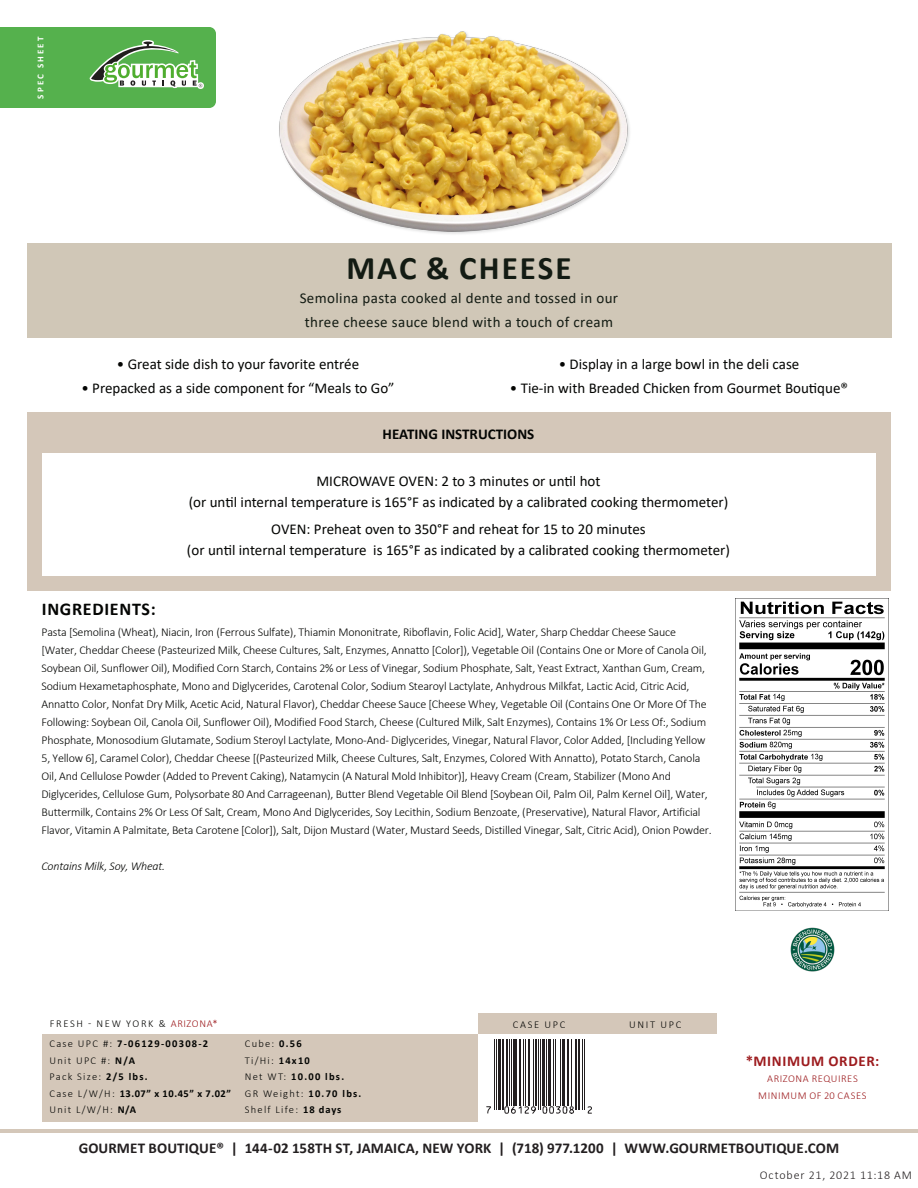
<style>
.page{position:relative;width:918px;height:1188px;background:#fff}
.page>*{position:absolute;margin:0;border:0;box-sizing:border-box;transform-origin:0 0}
.Product_Name{font:700 33px "Calibri";letter-spacing:.065em;color:#131b13}
.product_description{font:700 18px "Calibri";letter-spacing:.04em;color:#040503}
.product_description-2{font:15px "Calibri";color:#040503}
.t1{font:700 15px "Calibri";letter-spacing:.005em;color:#231f20}
.product_description-3{font:15px/24px "Calibri";letter-spacing:.025em;color:#131b13;text-align:center}
.product_description-4{font:700 15px "Calibri";color:#040503}
.product_description-5{font:700 15px "Calibri";letter-spacing:.045em;color:#9d1c1f}
.product_description-6{font:300 12px/18px "Calibri";letter-spacing:-.015em;color:#040503}
.product_description-7{font:italic 300 12px "Calibri";letter-spacing:-.015em;color:#040503}
.t2{font:300 12px "Calibri";letter-spacing:.065em;color:#231f20}
.product_description-8{font:300 10.5px "Calibri";letter-spacing:.12em;color:#040503}
.product_description-9{font:700 10.5px "Calibri";letter-spacing:.12em;color:#040503}
.product_description-10{font:300 10.5px/16.5px "Calibri";letter-spacing:.05em;color:#9d1c1f;text-align:center}
.product_description-11{font:300 10.5px "Calibri";letter-spacing:.15em;color:#040503}
.t3{font:700 9px "Calibri";letter-spacing:.245em;color:#fff}
.s1{color:#9d1c1f}
.s2{font-weight:300}
.s3{font-weight:700}
</style>
<div class="page">
<img style="left:279px;top:31px;width:351px;height:203px">
<hr style="left:0;top:1129px;width:918px;height:3px;background:#d4c7b9">
<svg style="left:0;top:27px;width:216px;height:81px;background:#64b55c"></svg>
<div style="left:478px;top:1014px;width:238px;height:20px;background:#d4c7b9"></div>
<div style="left:27px;top:412px;width:864px;height:179px;background:#d4c7b9"></div>
<div style="left:27px;top:243px;width:864px;height:95px;background:#d0c7b7"></div>
<div style="left:42px;top:1034px;width:436px;height:88px;background:#d4c7b9"></div>
<hr style="left:494px;top:1039px;width:1px;height:71px;background:#231f20">
<hr style="left:496px;top:1039px;width:1px;height:71px;background:#231f20">
<hr style="left:498px;top:1039px;width:3px;height:71px;background:#231f20">
<hr style="left:502px;top:1039px;width:2px;height:71px;background:#231f20">
<hr style="left:506px;top:1039px;width:2px;height:66px;background:#231f20">
<hr style="left:509px;top:1039px;width:1px;height:66px;background:#231f20">
<hr style="left:511px;top:1039px;width:1px;height:66px;background:#231f20">
<hr style="left:513px;top:1039px;width:4px;height:66px;background:#231f20">
<hr style="left:519px;top:1039px;width:2px;height:66px;background:#231f20">
<hr style="left:523px;top:1039px;width:1px;height:66px;background:#231f20">
<hr style="left:525px;top:1039px;width:1px;height:66px;background:#231f20">
<hr style="left:528px;top:1039px;width:2px;height:66px;background:#231f20">
<hr style="left:533px;top:1039px;width:1px;height:66px;background:#231f20">
<hr style="left:535px;top:1039px;width:2px;height:66px;background:#231f20">
<hr style="left:538px;top:1039px;width:1px;height:71px;background:#231f20">
<hr style="left:540px;top:1039px;width:1px;height:71px;background:#231f20">
<hr style="left:542px;top:1039px;width:3px;height:66px;background:#231f20">
<hr style="left:546px;top:1039px;width:1px;height:66px;background:#231f20">
<hr style="left:548px;top:1039px;width:3px;height:66px;background:#231f20">
<hr style="left:553px;top:1039px;width:1px;height:66px;background:#231f20">
<hr style="left:555px;top:1039px;width:1px;height:66px;background:#231f20">
<hr style="left:560px;top:1039px;width:1px;height:66px;background:#231f20">
<hr style="left:562px;top:1039px;width:3px;height:66px;background:#231f20">
<hr style="left:567px;top:1039px;width:1px;height:66px;background:#231f20">
<hr style="left:568px;top:1039px;width:1px;height:66px;background:#231f20">
<hr style="left:571px;top:1039px;width:1px;height:66px;background:#231f20">
<hr style="left:575px;top:1039px;width:2px;height:71px;background:#231f20">
<hr style="left:578px;top:1039px;width:2px;height:71px;background:#231f20">
<hr style="left:582px;top:1039px;width:1px;height:71px;background:#231f20">
<hr style="left:584px;top:1039px;width:1px;height:71px;background:#231f20">
<svg style="left:486px;top:1106px;width:106px;height:8px"></svg>
<div style="left:42px;top:454px;width:834px;height:122px;background:#fff"></div>
<img style="left:791px;top:928px;width:44px;height:44px">
<img style="left:735px;top:599px;width:154px;height:311px">
<p class="t3" style="left:34px;top:99px;width:64px;rotate:-90deg">SPEC SHEET</p>
<p class="Product_Name" style="left:346px;top:244px;width:227px">MAC &amp; CHEESE</p>
<p class="product_description-3" style="left:300px;top:285px;width:320px">Semolina pasta cooked al dente and tossed in our three cheese sauce blend with a touch of cream</p>
<p class="product_description-2" style="left:117px;top:353px;width:244px">• Great side dish to your favorite entrée</p>
<p class="product_description-2" style="left:81px;top:377px;width:315px">• Prepacked as a side component for “Meals to Go”</p>
<p class="product_description-2" style="left:559px;top:353px;width:242px">• Display in a large bowl in the deli case</p>
<p class="product_description-2" style="left:510px;top:377px;width:340px">• Tie-in with Breaded Chicken from Gourmet Boutique®</p>
<p class="product_description-4" style="left:383px;top:423px;width:153px">HEATING INSTRUCTIONS</p>
<p class="product_description-2" style="left:316px;top:471px;width:286px">MICROWAVE OVEN: 2 to 3 minutes or until hot</p>
<p class="product_description-2" style="left:189px;top:492px;width:541px">(or until internal temperature is 165°F as indicated by a calibrated cooking thermometer)</p>
<p class="product_description-2" style="left:271px;top:519px;width:376px">OVEN: Preheat oven to 350°F and reheat for 15 to 20 minutes</p>
<p class="product_description-2" style="left:187px;top:540px;width:545px">(or until internal temperature is 165°F as indicated by a calibrated cooking thermometer)</p>
<p class="product_description" style="left:42px;top:596px;width:115px">INGREDIENTS:</p>
<p class="product_description-6" style="left:42px;top:623px;width:672px">Pasta [Semolina (Wheat), Niacin, Iron (Ferrous Sulfate), Thiamin Mononitrate, Riboflavin, Folic Acid], Water, Sharp Cheddar Cheese Sauce [Water, Cheddar Cheese (Pasteurized Milk, Cheese Cultures, Salt, Enzymes, Annatto [Color]), Vegetable Oil (Contains One or More of Canola Oil, Soybean Oil, Sunflower Oil), Modified Corn Starch, Contains 2% or Less of Vinegar, Sodium Phosphate, Salt, Yeast Extract, Xanthan Gum, Cream, Sodium Hexametaphosphate, Mono and Diglycerides, Carotenal Color, Sodium Stearoyl Lactylate, Anhydrous Milkfat, Lactic Acid, Citric Acid, Annatto Color, Nonfat Dry Milk, Acetic Acid, Natural Flavor), Cheddar Cheese Sauce [Cheese Whey, Vegetable Oil (Contains One Or More Of The Following: Soybean Oil, Canola Oil, Sunflower Oil), Modified Food Starch, Cheese (Cultured Milk, Salt Enzymes), Contains 1% Or Less Of:, Sodium Phosphate, Monosodium Glutamate, Sodium Steroyl Lactylate, Mono-And- Diglycerides, Vinegar, Natural Flavor, Color Added, [Including Yellow 5, Yellow 6], Caramel Color), Cheddar Cheese [(Pasteurized Milk, Cheese Cultures, Salt, Enzymes, Colored With Annatto), Potato Starch, Canola Oil, And Cellulose Powder (Added to Prevent Caking), Natamycin (A Natural Mold Inhibitor)], Heavy Cream (Cream, Stabilizer (Mono And Diglycerides, Cellulose Gum, Polysorbate 80 And Carrageenan), Butter Blend Vegetable Oil Blend [Soybean Oil, Palm Oil, Palm Kernel Oil], Water, Buttermilk, Contains 2% Or Less Of Salt, Cream, Mono And Diglycerides, Soy Lecithin, Sodium Benzoate, (Preservative), Natural Flavor, Artificial Flavor, Vitamin A Palmitate, Beta Carotene [Color]), Salt, Dijon Mustard (Water, Mustard Seeds, Distilled Vinegar, Salt, Citric Acid), Onion Powder.</p>
<p class="product_description-7" style="left:42px;top:858px;width:125px">Contains Milk, Soy, Wheat.</p>
<p class="product_description-11" style="left:50px;top:1017px;width:169px">FRESH - NEW YORK &amp; <span class="s1">ARIZONA*</span></p>
<p class="product_description-9" style="left:50px;top:1036px;width:160px"><span class="s2">Case UPC #:</span> 7-06129-00308-2</p>
<p class="product_description-8" style="left:50px;top:1054px;width:87px">Unit UPC #: <span class="s3">N/A</span></p>
<p class="product_description-8" style="left:50px;top:1070px;width:100px">Pack Size: <span class="s3">2/5 lbs.</span></p>
<p class="product_description-9" style="left:50px;top:1086px;width:183px"><span class="s2">Case L/W/H:</span> 13.07” x 10.45” x 7.02”</p>
<p class="product_description-8" style="left:50px;top:1103px;width:88px">Unit L/W/H: <span class="s3">N/A</span></p>
<p class="product_description-8" style="left:245px;top:1037px;width:58px">Cube: <span class="s3">0.56</span></p>
<p class="product_description-8" style="left:245px;top:1054px;width:67px">Ti/Hi: <span class="s3">14x10</span></p>
<p class="product_description-9" style="left:245px;top:1069px;width:101px"><span class="s2">Net WT:</span> 10.00 lbs.</p>
<p class="product_description-8" style="left:245px;top:1087px;width:118px">GR Weight: <span class="s3">10.70 lbs.</span></p>
<p class="product_description-8" style="left:245px;top:1103px;width:98px">Shelf Life: <span class="s3">18 days</span></p>
<p class="product_description-8" style="left:513px;top:1018px;width:54px">CASE UPC</p>
<p class="product_description-8" style="left:629px;top:1018px;width:54px">UNIT UPC</p>
<p class="product_description-5" style="left:746px;top:1050px;width:135px">*MINIMUM ORDER:</p>
<p class="product_description-10" style="left:758px;top:1071px;width:110px">ARIZONA REQUIRES<br>MINIMUM OF 20 CASES</p>
<p class="t1" style="left:79px;top:1138px;width:762px">GOURMET BOUTIQUE® | 144-02 158TH ST, JAMAICA, NEW YORK | (718) 977.1200 | WWW.GOURMETBOUTIQUE.COM</p>
<p class="t2" style="left:760px;top:1168px;width:154px">October 21, 2021 11:18 AM</p>
</div>
